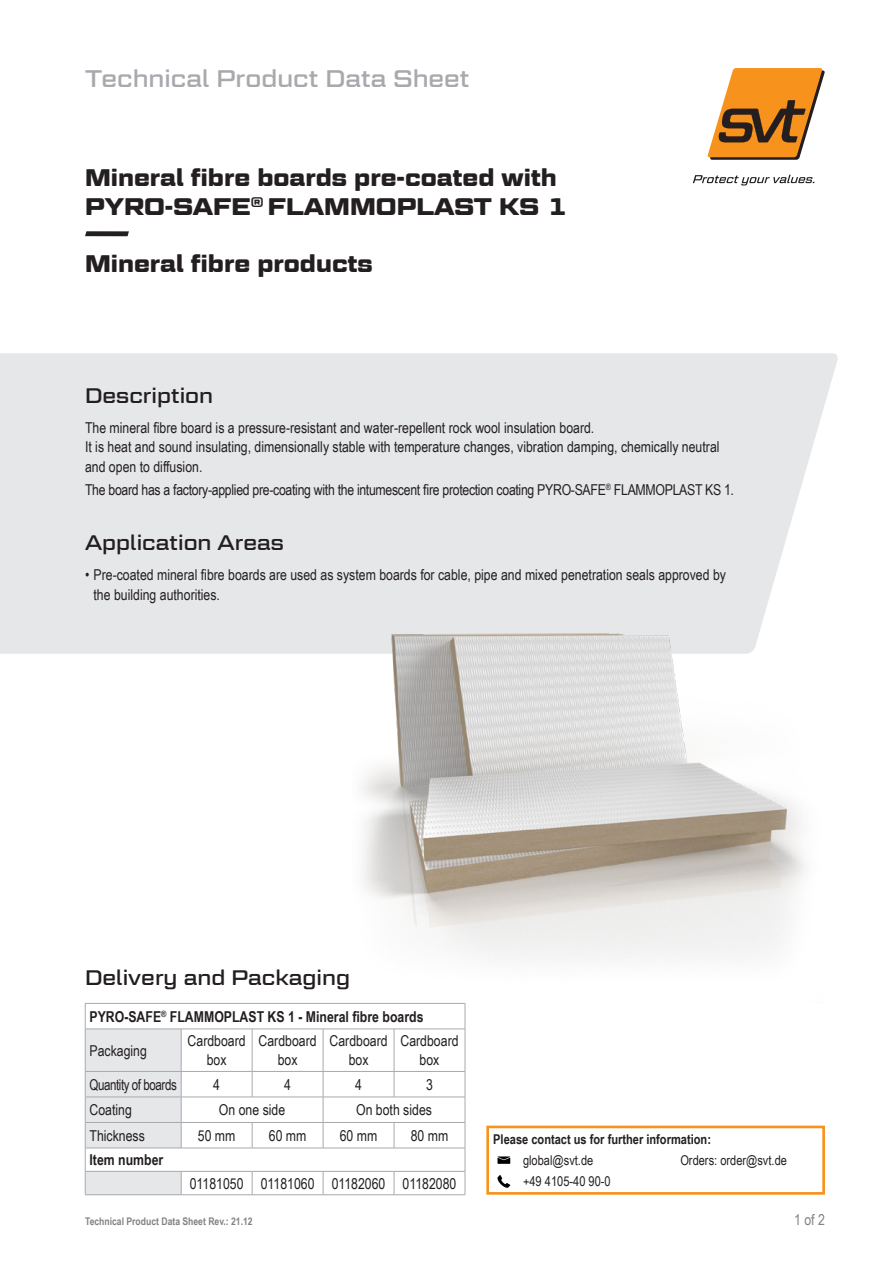
<style>
.page{position:relative;width:893px;height:1263px;background:#fff}
.page>*{position:absolute;margin:0;border:0;box-sizing:border-box;transform-origin:0 0}
.p___HL_Produktname{font:700 24px/28.8px "Geom Graphic";color:#231f20}
.t1{font:24px "Geom Graphic";color:#a8a9ad}
.p___HL_Produktkatego{font:700 24px "Geom Graphic";color:#231f20}
.p___HL_Lieferung___V{font:21px "Geom Graphic";color:#231f20}
.p___HL_Einsatzbereic{font:21px "Geom Graphic";color:#231f20}
.p___HL_Beschreibung{font:21px "Geom Graphic";color:#231f20}
.p___body_Beschreibun{font:15px/19.5px "Arial Narrow";color:#231f20}
.p___Tabelle_body_mit{font:15px/19.5px "Arial Narrow";color:#231f20;text-align:center}
.p___body_Beschreibun-2{font:15px "Arial Narrow";letter-spacing:-.02em;color:#231f20}
.p___Tabelle_HL{font:700 15px "Arial Narrow";color:#231f20}
.p___Tabelle_body_lin{font:15px "Arial Narrow";color:#231f20}
.p___Tabelle_body_lin-2{font:15px "Arial Narrow";letter-spacing:-.03em;color:#231f20;scale:.94 1}
.p___footer_rechts{font:15px "Arial Narrow";color:#808285}
.t2{font:13.5px "Arial Narrow";color:#231f20}
.t3{font:700 13.5px "Arial Narrow";color:#231f20}
.t4{font:700 10.5px "Arial Narrow";color:#808285}
</style>
<div class="page">
<div style="left:0;top:353px;width:838px;height:301px;background:#e6e7e9"></div>
<img style="left:352px;top:533px;width:471px;height:427px">
<svg style="left:85px;top:231px;width:44px;height:5px"></svg>
<svg style="left:707px;top:68px;width:118px;height:92px"></svg>
<svg style="left:693px;top:175px;width:122px;height:10px"></svg>
<svg style="left:182px;top:1030px;width:283px;height:164px"></svg>
<hr style="left:181px;top:1003px;width:71px;height:1px;background:#a8a9ad">
<hr style="left:252px;top:1003px;width:71px;height:1px;background:#a8a9ad">
<hr style="left:323px;top:1003px;width:71px;height:1px;background:#a8a9ad">
<hr style="left:394px;top:1003px;width:71px;height:1px;background:#a8a9ad">
<svg style="left:465px;top:1003px;width:1px;height:26px"></svg>
<hr style="left:252px;top:1029px;width:1px;height:42px;background:#a8a9ad">
<svg style="left:252px;top:1123px;width:1px;height:25px"></svg>
<svg style="left:252px;top:1172px;width:1px;height:22px"></svg>
<hr style="left:181px;top:1194px;width:71px;height:1px;background:#a8a9ad">
<hr style="left:252px;top:1194px;width:71px;height:1px;background:#a8a9ad">
<hr style="left:323px;top:1194px;width:71px;height:1px;background:#a8a9ad">
<hr style="left:394px;top:1194px;width:71px;height:1px;background:#a8a9ad">
<hr style="left:181px;top:1148px;width:71px;height:1px;background:#a8a9ad">
<hr style="left:252px;top:1148px;width:71px;height:1px;background:#a8a9ad">
<hr style="left:323px;top:1148px;width:71px;height:1px;background:#a8a9ad">
<hr style="left:394px;top:1148px;width:71px;height:1px;background:#a8a9ad">
<hr style="left:181px;top:1029px;width:71px;height:1px;background:#a8a9ad">
<hr style="left:252px;top:1029px;width:71px;height:1px;background:#a8a9ad">
<hr style="left:323px;top:1029px;width:71px;height:1px;background:#a8a9ad">
<hr style="left:323px;top:1029px;width:1px;height:42px;background:#a8a9ad">
<hr style="left:394px;top:1029px;width:71px;height:1px;background:#a8a9ad">
<hr style="left:394px;top:1029px;width:1px;height:42px;background:#a8a9ad">
<hr style="left:465px;top:1029px;width:1px;height:42px;background:#a8a9ad">
<svg style="left:252px;top:1072px;width:1px;height:25px"></svg>
<hr style="left:181px;top:1071px;width:71px;height:1px;background:#a8a9ad">
<hr style="left:252px;top:1071px;width:71px;height:1px;background:#a8a9ad">
<hr style="left:323px;top:1071px;width:71px;height:1px;background:#a8a9ad">
<hr style="left:394px;top:1071px;width:71px;height:1px;background:#a8a9ad">
<svg style="left:394px;top:1072px;width:1px;height:25px"></svg>
<svg style="left:394px;top:1123px;width:1px;height:25px"></svg>
<hr style="left:181px;top:1171px;width:71px;height:1px;background:#a8a9ad">
<hr style="left:252px;top:1171px;width:71px;height:1px;background:#a8a9ad">
<hr style="left:323px;top:1171px;width:71px;height:1px;background:#a8a9ad">
<svg style="left:323px;top:1171px;width:1px;height:23px"></svg>
<hr style="left:394px;top:1171px;width:71px;height:1px;background:#a8a9ad">
<svg style="left:394px;top:1172px;width:1px;height:22px"></svg>
<svg style="left:465px;top:1071px;width:1px;height:123px"></svg>
<hr style="left:323px;top:1097px;width:71px;height:1px;background:#a8a9ad">
<hr style="left:394px;top:1097px;width:71px;height:1px;background:#a8a9ad">
<hr style="left:323px;top:1122px;width:71px;height:1px;background:#a8a9ad">
<hr style="left:394px;top:1122px;width:71px;height:1px;background:#a8a9ad">
<hr style="left:181px;top:1097px;width:71px;height:1px;background:#a8a9ad">
<svg style="left:85px;top:1003px;width:97px;height:192px"></svg>
<hr style="left:252px;top:1097px;width:71px;height:1px;background:#a8a9ad">
<svg style="left:323px;top:1072px;width:1px;height:76px"></svg>
<hr style="left:181px;top:1122px;width:71px;height:1px;background:#a8a9ad">
<hr style="left:252px;top:1122px;width:71px;height:1px;background:#a8a9ad">
<svg style="left:497px;top:1156px;width:13px;height:8px"></svg>
<svg style="left:497px;top:1175px;width:13px;height:13px"></svg>
<div style="left:486px;top:1125px;width:339px;height:70px;border:3px solid #f7931d"></div>
<h1 class="t1" style="left:85px;top:63px;width:386px">Technical Product Data Sheet</h1>
<p class="p___HL_Produktname" style="left:85px;top:163px;width:483px">Mineral fibre boards pre-coated with<br>PYRO-SAFE<sup>®</sup> FLAMMOPLAST KS 1</p>
<p class="p___HL_Produktkatego" style="left:85px;top:249px;width:289px">Mineral fibre products</p>
<p class="p___HL_Beschreibung" style="left:85px;top:383px;width:130px">Description</p>
<p class="p___body_Beschreibun" style="left:85px;top:417px;width:636px">The mineral fibre board is a pressure-resistant and water-repellent rock wool insulation board.<br>It is heat and sound insulating, dimensionally stable with temperature changes, vibration damping, chemically neutral and open to diffusion.</p>
<p class="p___body_Beschreibun-2" style="left:85px;top:479px;width:650px">The board has a factory-applied pre-coating with the intumescent fire protection coating PYRO-SAFE<sup>®</sup> FLAMMOPLAST KS 1.</p>
<p class="p___HL_Einsatzbereic" style="left:85px;top:530px;width:201px">Application Areas</p>
<p class="p___body_Beschreibun" style="left:94px;top:565px;width:634px;text-indent:-9px">• Pre-coated mineral fibre boards are used as system boards for cable, pipe and mixed penetration seals approved by the building authorities.</p>
<p class="p___HL_Lieferung___V" style="left:85px;top:965px;width:267px">Delivery and Packaging</p>
<p class="p___Tabelle_HL" style="left:89px;top:1005px;width:336px">PYRO-SAFE<sup>®</sup> FLAMMOPLAST KS 1 - Mineral fibre boards</p>
<p class="p___Tabelle_body_lin" style="left:89px;top:1039px;width:59px">Packaging</p>
<p class="p___Tabelle_body_mit" style="left:188px;top:1030px;width:60px">Cardboard box</p>
<p class="p___Tabelle_body_mit" style="left:259px;top:1030px;width:60px">Cardboard box</p>
<p class="p___Tabelle_body_mit" style="left:330px;top:1030px;width:60px">Cardboard box</p>
<p class="p___Tabelle_body_mit" style="left:400px;top:1030px;width:60px">Cardboard box</p>
<p class="p___Tabelle_body_lin-2" style="left:89px;top:1073px;width:94px">Quantity of boards</p>
<p class="p___Tabelle_body_mit" style="left:213px;top:1074px;width:8px">4</p>
<p class="p___Tabelle_body_mit" style="left:284px;top:1074px;width:8px">4</p>
<p class="p___Tabelle_body_mit" style="left:355px;top:1074px;width:8px">4</p>
<p class="p___Tabelle_body_mit" style="left:426px;top:1074px;width:8px">3</p>
<p class="p___Tabelle_body_lin" style="left:89px;top:1099px;width:44px">Coating</p>
<p class="p___Tabelle_body_mit" style="left:219px;top:1099px;width:68px">On one side</p>
<p class="p___Tabelle_body_mit" style="left:356px;top:1099px;width:77px">On both sides</p>
<p class="p___Tabelle_body_lin" style="left:89px;top:1124px;width:57px">Thickness</p>
<p class="p___Tabelle_body_mit" style="left:198px;top:1125px;width:39px">50 mm</p>
<p class="p___Tabelle_body_mit" style="left:269px;top:1125px;width:39px">60 mm</p>
<p class="p___Tabelle_body_mit" style="left:340px;top:1125px;width:39px">60 mm</p>
<p class="p___Tabelle_body_mit" style="left:411px;top:1125px;width:39px">80 mm</p>
<p class="p___Tabelle_HL" style="left:89px;top:1148px;width:75px">Item number</p>
<p class="p___Tabelle_body_mit" style="left:190px;top:1173px;width:55px">01181050</p>
<p class="p___Tabelle_body_mit" style="left:261px;top:1173px;width:55px">01181060</p>
<p class="p___Tabelle_body_mit" style="left:332px;top:1173px;width:55px">01182060</p>
<p class="p___Tabelle_body_mit" style="left:403px;top:1173px;width:55px">01182080</p>
<p class="t4" style="left:85px;top:1213px;width:169px">Technical Product Data Sheet Rev.: 21.12</p>
<p class="t3" style="left:493px;top:1129px;width:219px">Please contact us for further information:</p>
<p class="t2" style="left:523px;top:1150px;width:72px">global@svt.de</p>
<p class="t2" style="left:680px;top:1150px;width:108px">Orders: order@svt.de</p>
<p class="t2" style="left:523px;top:1172px;width:89px">+49 4105-40 90-0</p>
<p class="p___footer_rechts" style="left:794px;top:1208px;width:32px">1 of 2</p>
</div>
